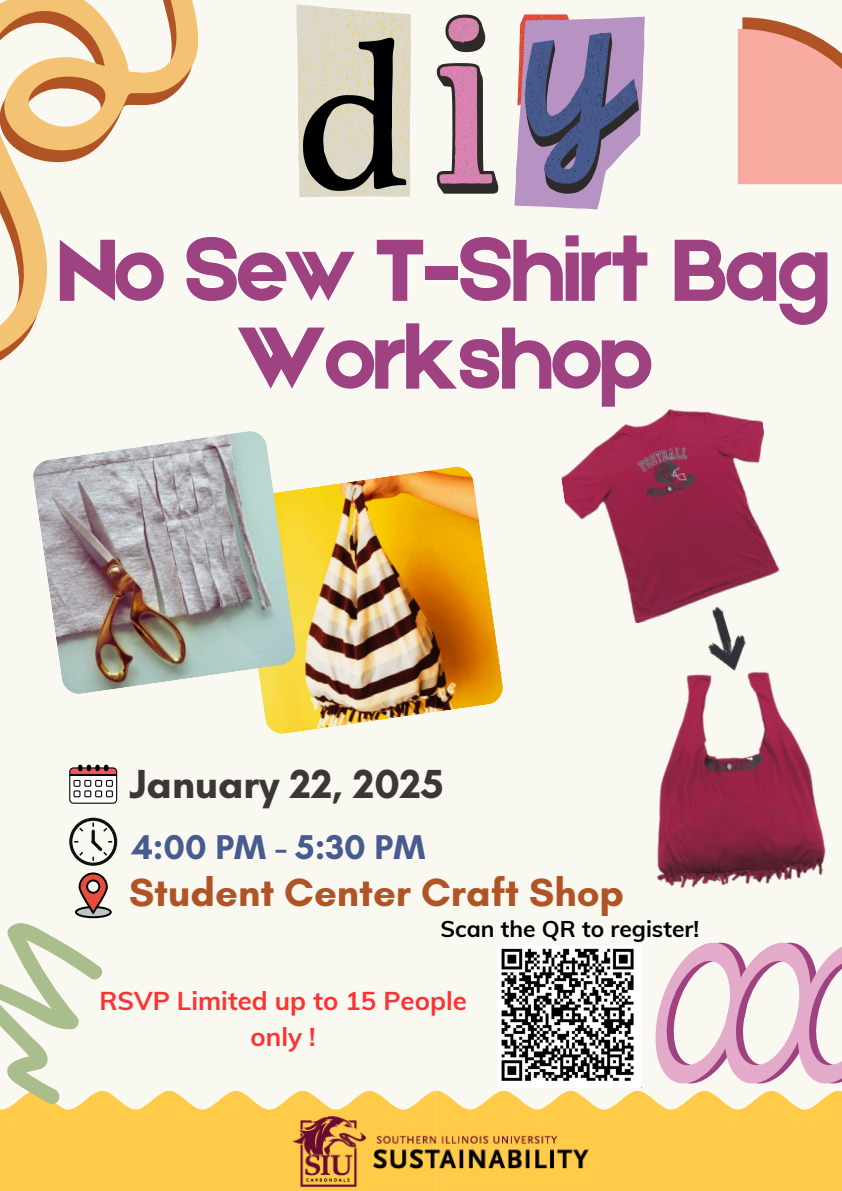
<style>
.page{position:relative;width:842px;height:1191px;background:#fff}
.page>*{position:absolute;margin:0;border:0;box-sizing:border-box;transform-origin:0 0}
.t1{font:94px/87.8px "Etna";letter-spacing:-.03em;color:#9f4282;text-align:center}
.t2{font:700 41.3px "Glacial Indifference";color:#3b3737}
.t3{font:700 40px "Glacial Indifference";color:#b05425}
.t4{font:700 35px "Glacial Indifference";color:#485b90}
.t5{font:700 25.8px/36px "Muli";color:#ff3131;text-align:center}
.t6{font:700 22.8px "Muli";color:#000}
</style>
<div class="page">
<div style="left:0;top:0;width:842px;height:1190px;background:#faf9f1"></div>
<div style="left:0;top:1113px;width:142px;height:77px;background:#ffcb48"></div>
<svg style="left:731px;top:1090px;width:111px;height:100px;fill:#ffcb48"></svg>
<svg style="left:268px;top:234px;width:560px;height:92px"></svg>
<svg style="left:268px;top:320px;width:385px;height:78px"></svg>
<svg style="left:655px;top:942px;width:187px;height:142px"></svg>
<svg style="left:0;top:0;width:268px;height:384px"></svg>
<svg style="left:738px;top:18px;width:104px;height:166px"></svg>
<svg style="left:296px;top:5px;width:115px;height:192px"></svg>
<svg style="left:437px;top:15px;width:61px;height:179px"></svg>
<svg style="left:514px;top:14px;width:131px;height:195px"></svg>
<img style="left:657px;top:671px;width:169px;height:217px">
<img style="left:561px;top:398px;width:219px;height:225px">
<img style="left:696px;top:601px;width:57px;height:76px">
<img style="left:262px;top:466px;width:241px;height:268px">
<img style="left:33px;top:431px;width:263px;height:263px">
<svg style="left:69px;top:764px;width:48px;height:39px"></svg>
<hr style="left:70px;top:774px;width:47px;height:1px;background:#000">
<svg style="left:69px;top:817px;width:48px;height:48px"></svg>
<svg style="left:0;top:872px;width:142px;height:241px"></svg>
<img style="left:498px;top:946px;width:144px;height:141px">
<img style="left:142px;top:1090px;width:589px;height:100px">
<p class="t1" style="left:58px;top:221px;width:774px">No Sew T-Shirt Bag<br>Workshop</p>
<p class="t2" style="left:129px;top:759px;width:316px">January 22, 2025</p>
<p class="t4" style="left:132px;top:825px;width:295px">4:00 PM - 5:30 PM</p>
<p class="t3" style="left:129px;top:867px;width:497px">Student Center Craft Shop</p>
<p class="t6" style="left:441px;top:914px;width:260px">Scan the QR to register!</p>
<p class="t5" style="left:99px;top:981px;width:369px">RSVP Limited up to 15 People only !</p>
</div>
